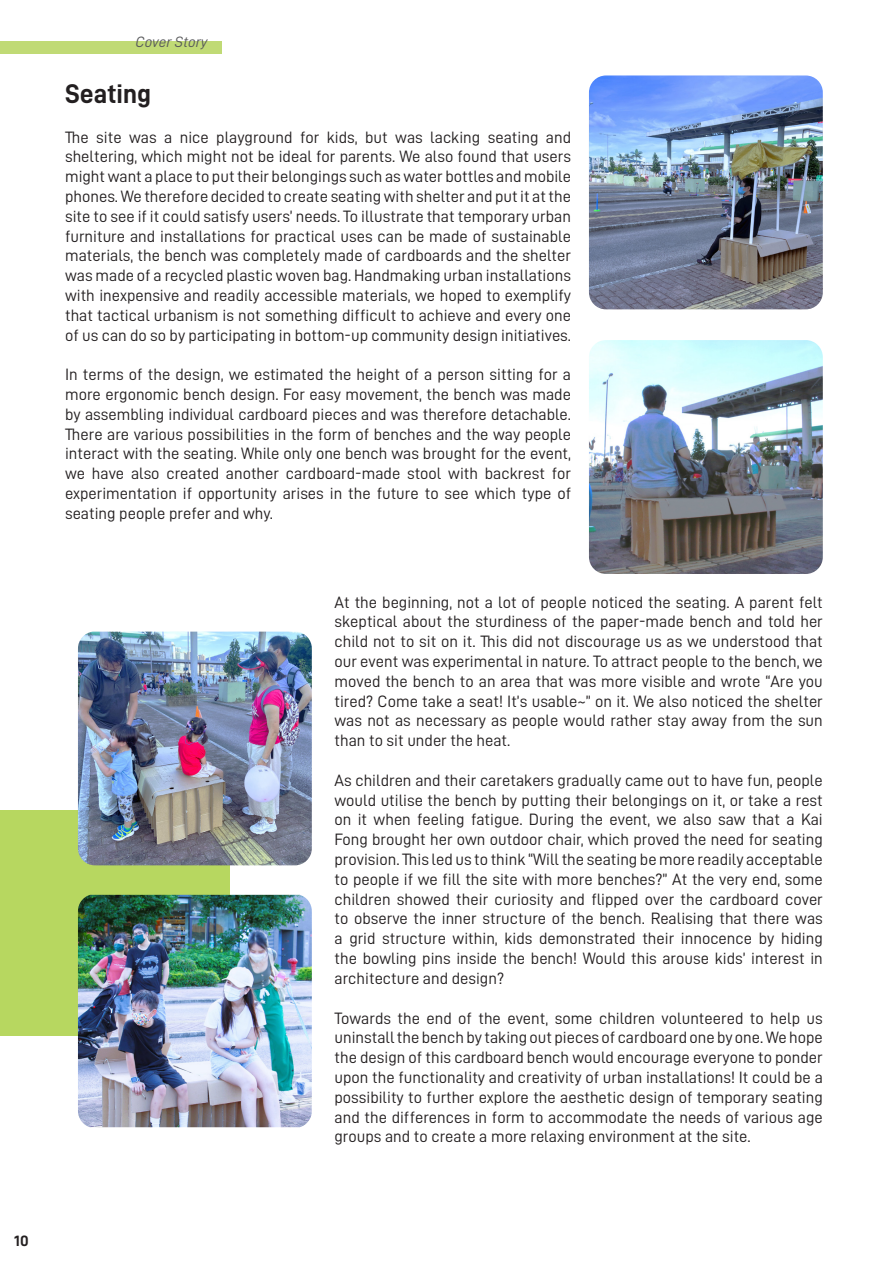
<style>
.page{position:relative;width:893px;height:1263px;background:#fff}
.page>*{position:absolute;margin:0;border:0;box-sizing:border-box;transform-origin:0 0}
.t1{font:27px "D DIN Bold";color:#231f20}
.t2{font:16.5px/19.8px "D DIN";color:#231f20;text-align:justify}
.t3{font:15px "D DIN Italic";color:#57585a}
.t4{font:15px "D DIN Exp Bold";color:#231f20}
</style>
<div class="page">
<div style="left:0;top:41px;width:221px;height:13px;background:#c0da75"></div>
<div style="left:0;top:810px;width:230px;height:225px;background:#b7d760"></div>
<img style="left:78px;top:895px;width:234px;height:232px">
<img style="left:589px;top:75px;width:234px;height:234px">
<img style="left:78px;top:632px;width:234px;height:233px">
<img style="left:589px;top:340px;width:234px;height:234px">
<p class="t4" style="left:14px;top:1232px;width:16px">10</p>
<p class="t3" style="left:136px;top:34px;width:73px">Cover Story</p>
<p class="t1" style="left:65px;top:79px;width:87px">Seating</p>
<p class="t2" style="left:65px;top:127px;width:508px">The site was a nice playground for kids, but was lacking seating and sheltering, which might not be ideal for parents. We also found that users might want a place to put their belongings such as water bottles and mobile phones. We therefore decided to create seating with shelter and put it at the site to see if it could satisfy users’ needs. To illustrate that temporary urban furniture and installations for practical uses can be made of sustainable materials, the bench was completely made of cardboards and the shelter was made of a recycled plastic woven bag. Handmaking urban installations with inexpensive and readily accessible materials, we hoped to exemplify that tactical urbanism is not something difficult to achieve and every one of us can do so by participating in bottom-up community design initiatives.</p>
<p class="t2" style="left:65px;top:364px;width:508px">In terms of the design, we estimated the height of a person sitting for a more ergonomic bench design. For easy movement, the bench was made by assembling individual cardboard pieces and was therefore detachable.<br>There are various possibilities in the form of benches and the way people interact with the seating. While only one bench was brought for the event, we have also created another cardboard-made stool with backrest for experimentation if opportunity arises in the future to see which type of seating people prefer and why.</p>
<p class="t2" style="left:334px;top:592px;width:490px">At the beginning, not a lot of people noticed the seating. A parent felt skeptical about the sturdiness of the paper-made bench and told her child not to sit on it. This did not discourage us as we understood that our event was experimental in nature. To attract people to the bench, we moved the bench to an area that was more visible and wrote “Are you tired? Come take a seat! It’s usable~” on it. We also noticed the shelter was not as necessary as people would rather stay away from the sun than to sit under the heat.</p>
<p class="t2" style="left:334px;top:770px;width:490px">As children and their caretakers gradually came out to have fun, people would utilise the bench by putting their belongings on it, or take a rest on it when feeling fatigue. During the event, we also saw that a Kai Fong brought her own outdoor chair, which proved the need for seating provision. This led us to think “Will the seating be more readily acceptable to people if we fill the site with more benches?” At the very end, some children showed their curiosity and flipped over the cardboard cover to observe the inner structure of the bench. Realising that there was a grid structure within, kids demonstrated their innocence by hiding the bowling pins inside the bench! Would this arouse kids’ interest in architecture and design?</p>
<p class="t2" style="left:334px;top:1008px;width:490px">Towards the end of the event, some children volunteered to help us uninstall the bench by taking out pieces of cardboard one by one. We hope the design of this cardboard bench would encourage everyone to ponder upon the functionality and creativity of urban installations! It could be a possibility to further explore the aesthetic design of temporary seating and the differences in form to accommodate the needs of various age groups and to create a more relaxing environment at the site.</p>
</div>
